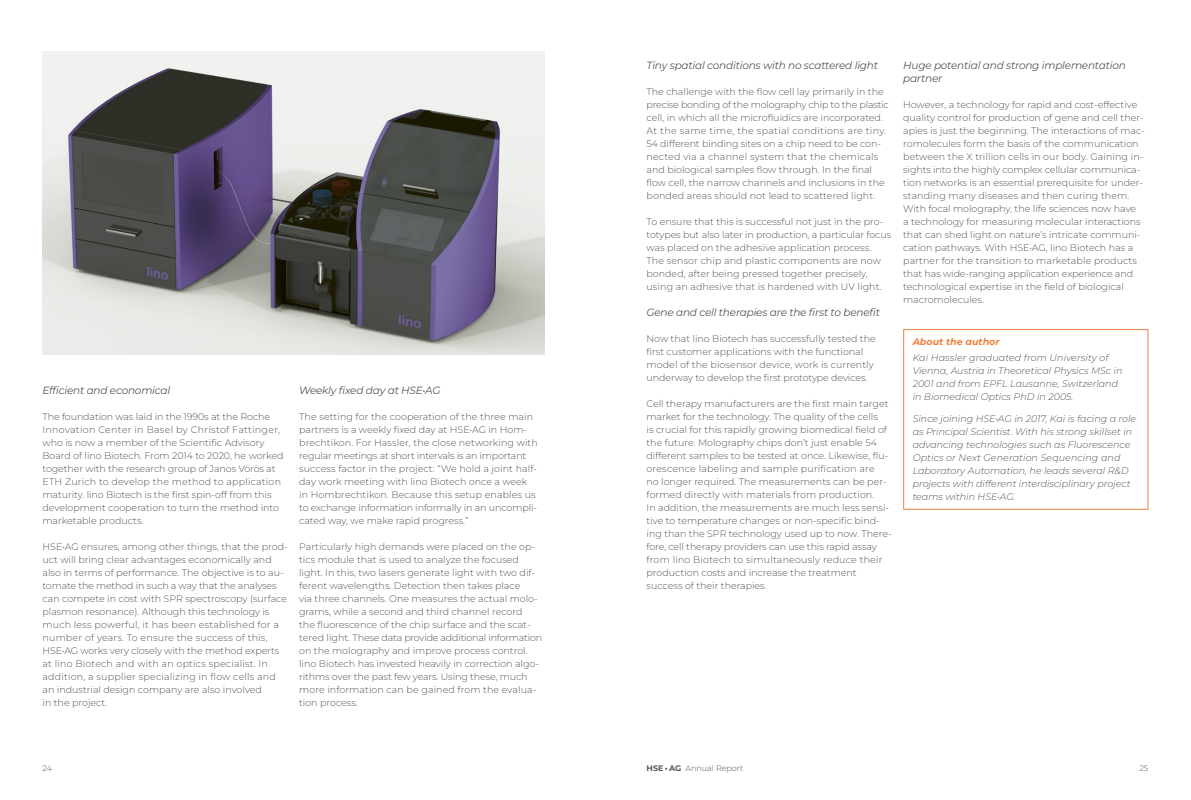
<style>
.page{position:relative;width:1191px;height:800px;background:#fff}
.page>*{position:absolute;margin:0;border:0;box-sizing:border-box;transform-origin:0 0}
.t1{font:italic 10.5px/13px "Montserrat";letter-spacing:-.02em;color:#525858}
.t2{font:300 9.5px/13px "Montserrat";color:#525858}
.t3{font:italic 300 9.5px/13px "Montserrat";color:#525858}
.t4{font:italic 700 9.5px "Montserrat";color:#f0813c}
.t5{font:300 8px "Montserrat";color:#525858}
.s1{font-weight:700}
</style>
<div class="page">
<div style="left:903px;top:329px;width:245px;height:180px;border:1px solid #f0813c"></div>
<img style="left:43px;top:51px;width:501px;height:304px">
<p class="t1" style="left:43px;top:383px;width:129px">Efficient and economical</p>
<p class="t2" style="left:43px;top:409px;width:242px">The foundation was laid in the 1990s at the Roche Innovation Center in Basel by Christof Fattinger, who is now a member of the Scientific Advisory Board of lino Biotech. From 2014 to 2020, he worked together with the research group of Janos Vörös at ETH Zurich to develop the method to application maturity. lino Biotech is the first spin-off from this development cooperation to turn the method into marketable products.</p>
<p class="t2" style="left:43px;top:539px;width:247px">HSE•AG ensures, among other things, that the prod&shy;uct will bring clear advantages economically and also in terms of performance. The objective is to au&shy;tomate the method in such a way that the analyses can compete in cost with SPR spectroscopy (surface plasmon resonance). Although this technology is much less powerful, it has been established for a number of years. To ensure the success of this, HSE•AG works very closely with the method experts at lino Biotech and with an optics specialist. In addition, a supplier specializing in flow cells and an industrial design company are also involved<br>in the project.</p>
<p class="t1" style="left:299px;top:383px;width:143px">Weekly fixed day at HSE•AG</p>
<p class="t2" style="left:299px;top:409px;width:240px">The setting for the cooperation of the three main partners is a weekly fixed day at HSE•AG in Hom&shy;brechtikon. For Hassler, the close networking with regular meetings at short intervals is an important success factor in the project: “We hold a joint half&shy;day work meeting with lino Biotech once a week in Hombrechtikon. Because this setup enables us to exchange information informally in an uncompli&shy;cated way, we make rapid progress.”</p>
<p class="t2" style="left:299px;top:539px;width:244px">Particularly high demands were placed on the op&shy;tics module that is used to analyze the focused light. In this, two lasers generate light with two dif&shy;ferent wavelengths. Detection then takes place<br>via three channels. One measures the actual molo&shy;grams, while a second and third channel record<br>the fluorescence of the chip surface and the scat&shy;tered light. These data provide additional information on the molography and improve process control. lino Biotech has invested heavily in correction algo&shy;rithms over the past few years. Using these, much more information can be gained from the evalua&shy;tion process.</p>
<p class="t1" style="left:646px;top:58px;width:233px">Tiny spatial conditions with no scattered light</p>
<p class="t2" style="left:646px;top:84px;width:244px">The challenge with the flow cell lay primarily in the precise bonding of the molography chip to the plastic cell, in which all the microfluidics are incorporated.<br>At the same time, the spatial conditions are tiny.<br>54 different binding sites on a chip need to be con&shy;nected via a channel system that the chemicals and biological samples flow through. In the final flow cell, the narrow channels and inclusions in the bonded areas should not lead to scattered light.</p>
<p class="t2" style="left:646px;top:214px;width:246px">To ensure that this is successful not just in the pro&shy;totypes but also later in production, a particular focus was placed on the adhesive application process.<br>The sensor chip and plastic components are now bonded, after being pressed together precisely, using an adhesive that is hardened with UV light.</p>
<p class="t1" style="left:646px;top:305px;width:235px">Gene and cell therapies are the first to benefit</p>
<p class="t2" style="left:646px;top:331px;width:231px">Now that lino Biotech has successfully tested the first customer applications with the functional model of the biosensor device, work is currently underway to develop the first prototype devices.</p>
<p class="t2" style="left:646px;top:396px;width:247px">Cell therapy manufacturers are the first main target market for the technology. The quality of the cells<br>is crucial for this rapidly growing biomedical field of the future. Molography chips don’t just enable 54 different samples to be tested at once. Likewise, flu&shy;orescence labeling and sample purification are<br>no longer required. The measurements can be per&shy;formed directly with materials from production.<br>In addition, the measurements are much less sensi&shy;tive to temperature changes or non-specific bind&shy;ing than the SPR technology used up to now. There&shy;fore, cell therapy providers can use this rapid assay from lino Biotech to simultaneously reduce their production costs and increase the treatment success of their therapies.</p>
<p class="t1" style="left:903px;top:58px;width:224px">Huge potential and strong implementation partner</p>
<p class="t2" style="left:903px;top:97px;width:243px">However, a technology for rapid and cost-effective quality control for production of gene and cell ther&shy;apies is just the beginning. The interactions of mac&shy;romolecules form the basis of the communication between the X trillion cells in our body. Gaining in&shy;sights into the highly complex cellular communica&shy;tion networks is an essential prerequisite for under&shy;standing many diseases and then curing them.<br>With focal molography, the life sciences now have<br>a technology for measuring molecular interactions that can shed light on nature’s intricate communi&shy;cation pathways. With HSE•AG, lino Biotech has a partner for the transition to marketable products that has wide-ranging application experience and technological expertise in the field of biological macromolecules.</p>
<p class="t4" style="left:912px;top:335px;width:88px">About the author</p>
<p class="t3" style="left:912px;top:351px;width:211px">Kai Hassler graduated from University of Vienna, Austria in Theoretical Physics MSc in 2001 and from EPFL Lausanne, Switzerland in Biomedical Optics PhD in 2005.</p>
<p class="t3" style="left:912px;top:412px;width:225px">Since joining HSE•AG in 2017, Kai is facing a role as Principal Scientist. With his strong skillset in advancing technologies such as Fluorescence Optics or Next Generation Sequencing and Laboratory Automation, he leads several R&amp;D projects with different interdisciplinary project teams within HSE•AG.</p>
<p class="t5" style="left:43px;top:762px;width:11px">24</p>
<p class="t5" style="left:646px;top:762px;width:98px"><span class="s1">HSE • AG</span> Annual Report</p>
<p class="t5" style="left:1139px;top:762px;width:10px">25</p>
</div>
